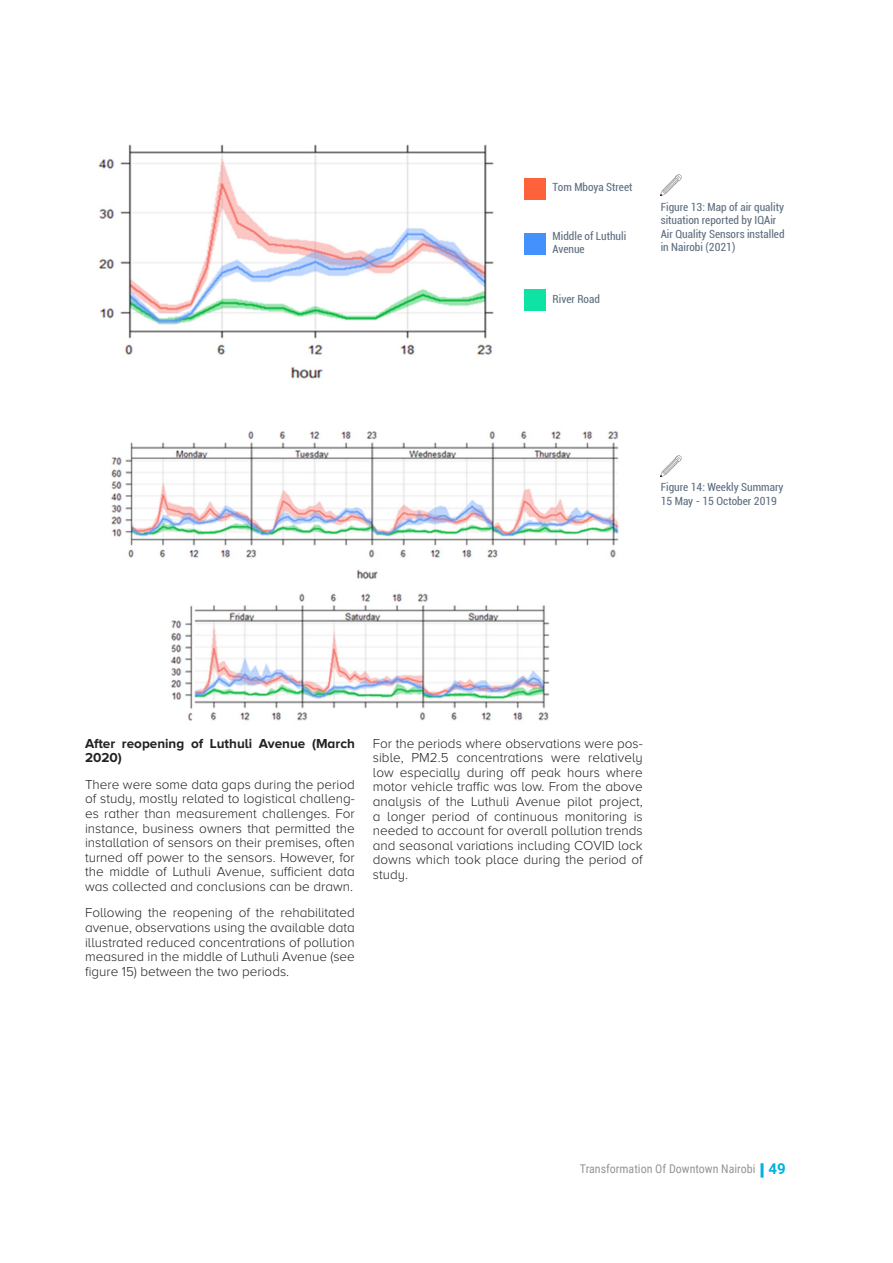
<style>
.page{position:relative;width:893px;height:1263px;background:#fff}
.page>*{position:absolute;margin:0;border:0;box-sizing:border-box;transform-origin:0 0}
.t1{font:300 13.5px/14.5px "Proxima Nova A";color:#222;text-align:justify}
.t2{font:700 13.5px/14.5px "Proxima Nova A";color:#222}
.t3{font:12px "Roboto Condensed";color:#939598}
.t4{font:condensed 11.25px/13.5px "Roboto";color:#606f81}
.s1{font-family:"Roboto";font-weight:700;font-size:15px;color:#00b1e1}
</style>
<div class="page">
<hr style="left:760px;top:1163px;width:3px;height:14px;background:#00b1e1">
<img style="left:98px;top:145px;width:396px;height:234px">
<div style="left:524px;top:179px;width:22px;height:21px;background:#fd623b"></div>
<div style="left:524px;top:233px;width:22px;height:22px;background:#4490fc"></div>
<div style="left:524px;top:289px;width:22px;height:22px;background:#0fe3a3"></div>
<img style="left:661px;top:174px;width:20px;height:22px">
<img style="left:661px;top:455px;width:20px;height:21px">
<img style="left:111px;top:431px;width:508px;height:290px">
<p class="t4" style="left:553px;top:180px;width:81px">Tom Mboya Street</p>
<p class="t4" style="left:553px;top:228px;width:75px">Middle of Luthuli<br>Avenue</p>
<p class="t4" style="left:553px;top:292px;width:49px">River Road</p>
<p class="t4" style="left:661px;top:200px;width:125px">Figure 13: Map of air quality situation reported by IQAir<br>Air Quality Sensors installed in Nairobi (2021)</p>
<p class="t4" style="left:661px;top:480px;width:124px">Figure 14: Weekly Summary<br>15 May - 15 October 2019</p>
<p class="t2" style="left:85px;top:736px;width:271px">After reopening of Luthuli Avenue (March<br>2020)</p>
<p class="t1" style="left:85px;top:777px;width:271px">There were some data gaps during the period of study, mostly related to logistical challeng&shy;es rather than measurement challenges. For instance, business owners that permitted the installation of sensors on their premises, often turned off power to the sensors. However, for the middle of Luthuli Avenue, sufficient data was collected and conclusions can be drawn.</p>
<p class="t1" style="left:85px;top:905px;width:271px">Following the reopening of the rehabilitated avenue, observations using the available data illustrated reduced concentrations of pollution measured in the middle of Luthuli Avenue (see figure 15) between the two periods.</p>
<p class="t1" style="left:373px;top:736px;width:271px">For the periods where observations were pos&shy;sible, PM2.5 concentrations were relatively low especially during off peak hours where motor vehicle traffic was low. From the above analysis of the Luthuli Avenue pilot project, a longer period of continuous monitoring is needed to account for overall pollution trends and seasonal variations including COVID lock downs which took place during the period of study.</p>
<p class="t3" style="left:580px;top:1161px;width:207px">Transformation Of Downtown Nairobi <span class="s1">49</span></p>
</div>
